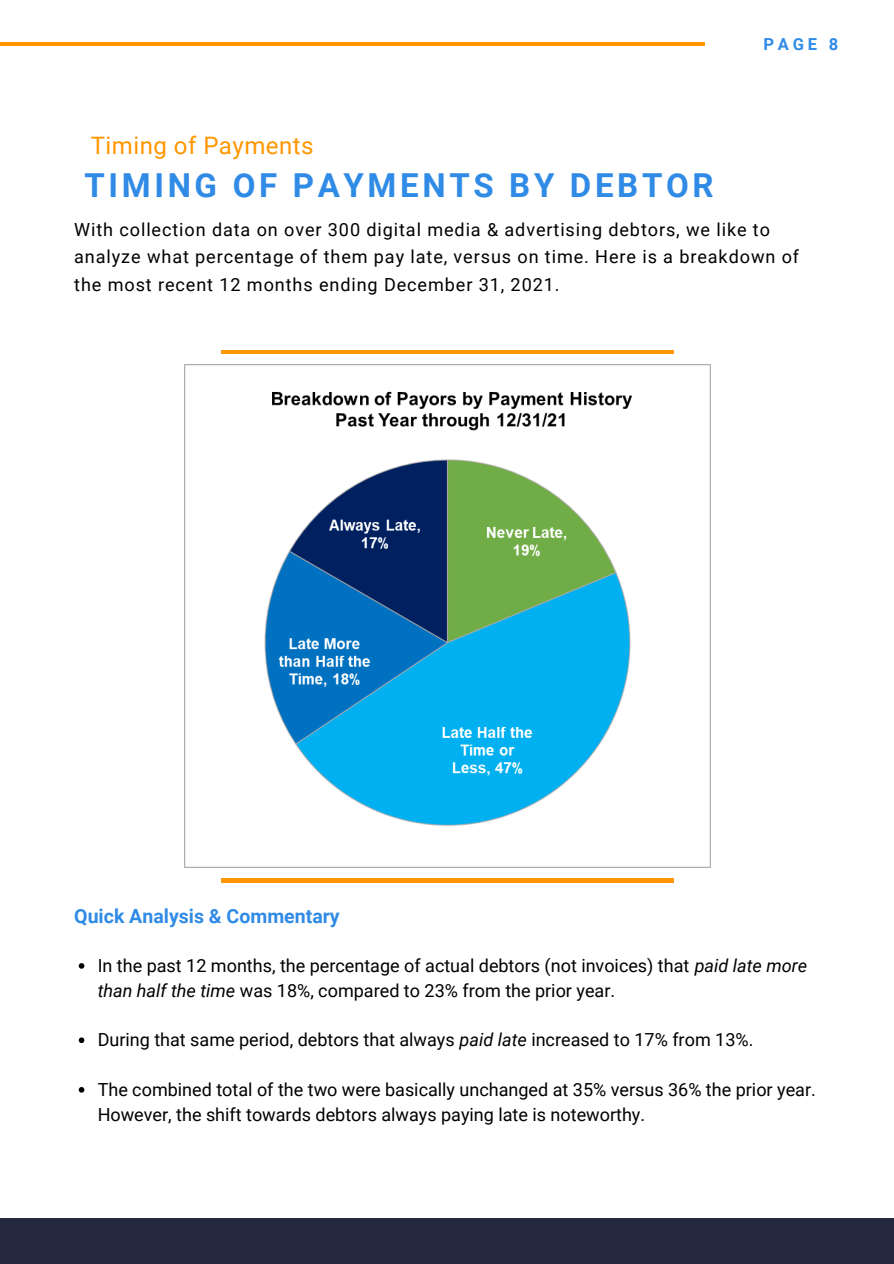
<style>
.page{position:relative;width:894px;height:1264px;background:#fff}
.page>*{position:absolute;margin:0;border:0;box-sizing:border-box;transform-origin:0 0}
.t1{font:700 33px "Roboto";letter-spacing:.11em;color:#308be6}
.t2{font:24px "Roboto";letter-spacing:.02em;color:#ff9600}
.t3{font:700 19.5px "Roboto";color:#308be6}
.t4{font:18px/24.8px "Roboto";color:#000}
.t5{font:18px/27px "Roboto";letter-spacing:.05em;color:#000}
.t6{font:700 16.5px "Roboto";color:#308be6}
.s1{font-style:italic}
</style>
<div class="page">
<hr style="left:221px;top:350px;width:452px;height:4px;background:#ff9600">
<hr style="left:0;top:42px;width:704px;height:3px;background:#ff9600">
<hr style="left:221px;top:878px;width:452px;height:4px;background:#ff9600">
<div style="left:0;top:1218px;width:893px;height:45px;background:#242940"></div>
<img style="left:184px;top:364px;width:526px;height:503px">
<svg style="left:79px;top:963px;width:5px;height:5px"></svg>
<svg style="left:79px;top:1037px;width:5px;height:6px"></svg>
<svg style="left:79px;top:1087px;width:5px;height:5px"></svg>
<p class="t2" style="left:91px;top:132px;width:224px">Timing of Payments</p>
<p class="t1" style="left:84px;top:166px;width:630px">TIMING OF PAYMENTS BY DEBTOR</p>
<p class="t6" style="left:763px;top:35px;width:76px">PAGE 8</p>
<p class="t5" style="left:74px;top:217px;width:726px">With collection data on over 300 digital media &amp; advertising debtors, we like to analyze what percentage of them pay late, versus on time. Here is a breakdown of the most recent 12 months ending December 31, 2021.</p>
<p class="t3" style="left:74px;top:904px;width:267px">Quick Analysis &amp; Commentary</p>
<p class="t4" style="left:98px;top:953px;width:710px">In the past 12 months, the percentage of actual debtors (not invoices) that <span class="s1">paid late more than half the time</span> was 18%, compared to 23% from the prior year.</p>
<p class="t4" style="left:98px;top:1027px;width:657px">During that same period, debtors that always <span class="s1">paid late</span> increased to 17% from 13%.</p>
<p class="t4" style="left:98px;top:1077px;width:719px">The combined total of the two were basically unchanged at 35% versus 36% the prior year.<br>However, the shift towards debtors always paying late is noteworthy.</p>
</div>
